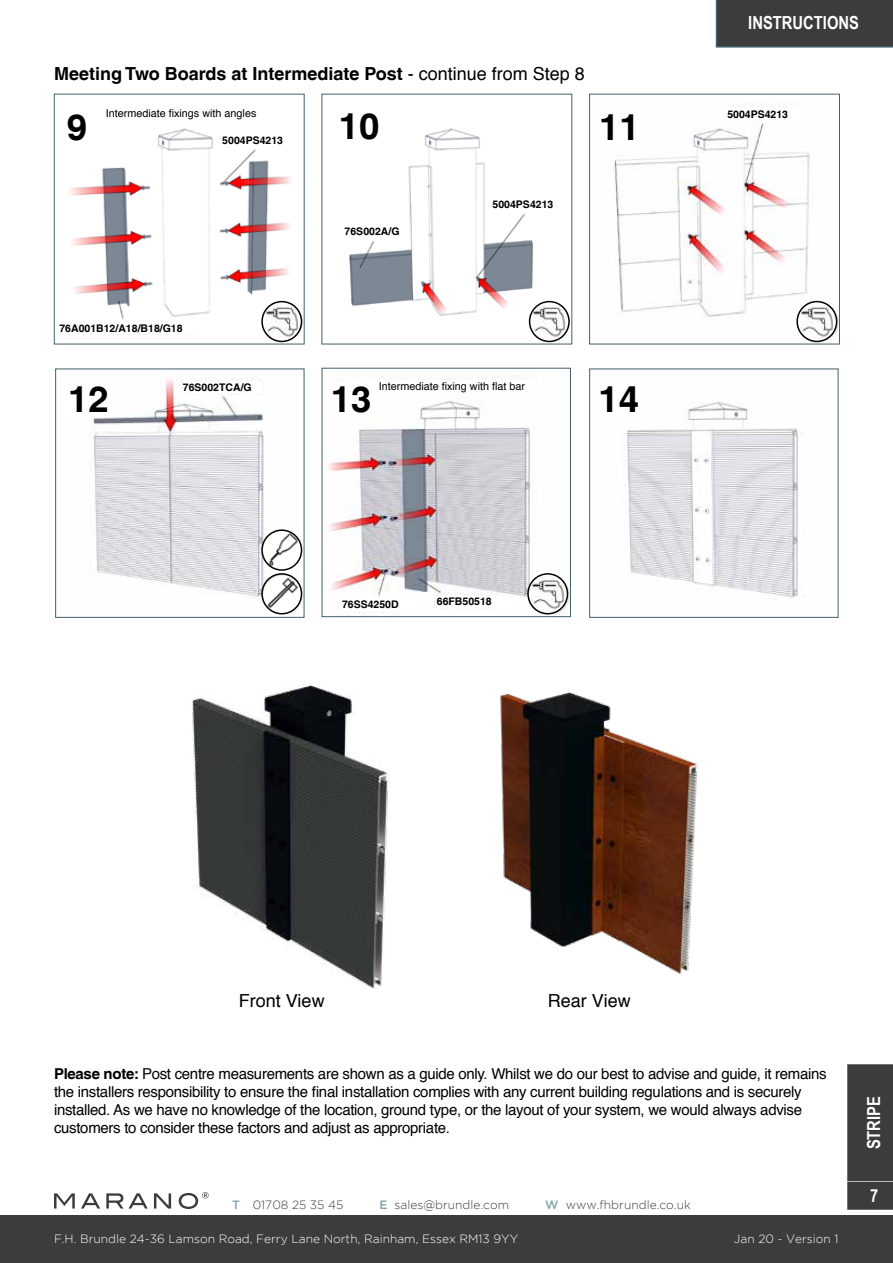
<style>
.page{position:relative;width:893px;height:1263px;background:#fff}
.page>*{position:absolute;margin:0;border:0;box-sizing:border-box;transform-origin:0 0}
.t1{font:700 36.45px "Helvetica LT";color:#000}
.t2{font:700 18px "Helvetica LT";color:#000}
.t3{font:700 18px "Arial Narrow";color:#fff}
.t4{font:18px "Helvetica";color:#000}
.t5{font:15px/18px "Helvetica";letter-spacing:-.02em;color:#000}
.t6{font:300 12px "Gotham";color:#fff}
.t7{font:300 12px "Gotham";color:#3c3c3b}
.t8{font:10.8px "Helvetica";color:#000}
.t9{font:700 10.5px "Helvetica LT";color:#000}
.s1{font-family:"Helvetica";font-weight:400}
.s2{font-family:"Helvetica LT";font-weight:700}
.s3{font-weight:500;color:#7ca4a7}
</style>
<div class="page">
<div style="left:847px;top:1064px;width:46px;height:146px;background:#3c3c3b"></div>
<div style="left:716px;top:0;width:177px;height:48px;background:#3c3c3b"></div>
<img style="left:611px;top:401px;width:190px;height:197px">
<div style="left:589px;top:369px;width:249px;height:249px;border:1px solid #45606f"></div>
<img style="left:328px;top:375px;width:241px;height:240px">
<div style="left:322px;top:368px;width:249px;height:249px;border:1px solid #45606f"></div>
<div style="left:370px;top:381px;width:164px;height:11px;background:#fff"></div>
<div style="left:342px;top:599px;width:78px;height:11px;background:#fff"></div>
<div style="left:437px;top:596px;width:78px;height:11px;background:#fff"></div>
<img style="left:68px;top:128px;width:223px;height:214px">
<div style="left:59px;top:322px;width:138px;height:12px;background:#fff"></div>
<div style="left:222px;top:135px;width:74px;height:11px;background:#fff"></div>
<img style="left:614px;top:103px;width:224px;height:239px">
<div style="left:589px;top:94px;width:251px;height:250px;border:1px solid #45606f"></div>
<div style="left:727px;top:108px;width:74px;height:12px;background:#fff"></div>
<img style="left:349px;top:128px;width:221px;height:214px">
<div style="left:493px;top:199px;width:73px;height:11px;background:#fff"></div>
<div style="left:345px;top:225px;width:61px;height:12px;background:#fff"></div>
<img style="left:90px;top:378px;width:212px;height:237px">
<div style="left:55px;top:369px;width:249px;height:249px;border:1px solid #45606f"></div>
<div style="left:183px;top:381px;width:78px;height:12px;background:#fff"></div>
<img style="left:262px;top:302px;width:40px;height:39px">
<div style="left:261px;top:301px;width:41px;height:41px;border:2px solid #020203;border-radius:50%"></div>
<img style="left:530px;top:302px;width:39px;height:39px">
<div style="left:529px;top:301px;width:41px;height:41px;border:2px solid #020203;border-radius:50%"></div>
<img style="left:528px;top:574px;width:39px;height:39px">
<div style="left:527px;top:573px;width:41px;height:41px;border:2px solid #020203;border-radius:50%"></div>
<img style="left:797px;top:302px;width:40px;height:39px">
<div style="left:796px;top:301px;width:41px;height:41px;border:2px solid #020203;border-radius:50%"></div>
<img style="left:262px;top:574px;width:40px;height:40px">
<div style="left:261px;top:573px;width:41px;height:41px;border:2px solid #020203;border-radius:50%"></div>
<img style="left:262px;top:530px;width:40px;height:40px;border-radius:20px">
<div style="left:261px;top:529px;width:41px;height:42px;border:2px solid #020203;border-radius:50%"></div>
<div style="left:64px;top:109px;width:33px;height:36px;background:#fff"></div>
<div style="left:335px;top:108px;width:50px;height:36px;background:#fff"></div>
<div style="left:595px;top:109px;width:50px;height:36px;background:#fff"></div>
<div style="left:64px;top:382px;width:50px;height:35px;background:#fff"></div>
<div style="left:327px;top:382px;width:50px;height:35px;background:#fff"></div>
<div style="left:594px;top:382px;width:50px;height:35px;background:#fff"></div>
<img style="left:500px;top:692px;width:199px;height:282px">
<img style="left:191px;top:684px;width:198px;height:305px">
<div style="left:0;top:1215px;width:893px;height:48px;background:#3c3c3b"></div>
<svg style="left:54px;top:1193px;width:21px;height:15px"></svg>
<svg style="left:81px;top:1193px;width:19px;height:15px"></svg>
<svg style="left:106px;top:1193px;width:42px;height:15px"></svg>
<svg style="left:154px;top:1193px;width:17px;height:15px"></svg>
<svg style="left:179px;top:1192px;width:30px;height:17px"></svg>
<p class="t2" style="left:54px;top:63px;width:532px">Meeting Two Boards at Intermediate Post <span class="s1">- continue from Step 8</span></p>
<p class="t8" style="left:106px;top:104px;width:152px">Intermediate fixings with angles</p>
<h1 class="t1" style="left:67px;top:105px;width:22px">9</h1>
<h1 class="t1" style="left:339px;top:104px;width:42px">10</h1>
<h1 class="t1" style="left:599px;top:105px;width:42px">11</h1>
<p class="t9" style="left:222px;top:134px;width:62px">5004PS4213</p>
<p class="t9" style="left:59px;top:322px;width:125px">76A001B12/A18/B18/G18</p>
<p class="t9" style="left:345px;top:225px;width:56px">76S002A/G</p>
<p class="t9" style="left:493px;top:198px;width:62px">5004PS4213</p>
<p class="t8" style="left:379px;top:378px;width:148px">Intermediate fixing with flat bar</p>
<p class="t9" style="left:183px;top:381px;width:70px">76S002TCA/G</p>
<h1 class="t1" style="left:68px;top:377px;width:42px">12</h1>
<h1 class="t1" style="left:331px;top:377px;width:42px">13</h1>
<h1 class="t1" style="left:598px;top:377px;width:42px">14</h1>
<p class="t9" style="left:342px;top:598px;width:58px">76SS4250D</p>
<p class="t9" style="left:437px;top:595px;width:56px">66FB50518</p>
<p class="t3" style="left:748px;top:9px;width:112px">INSTRUCTIONS</p>
<p class="t9" style="left:727px;top:108px;width:62px">5004PS4213</p>
<p class="t4" style="left:239px;top:987px;width:87px">Front View</p>
<p class="t4" style="left:548px;top:987px;width:84px">Rear View</p>
<p class="t5" style="left:54px;top:1065px;width:774px"><span class="s2">Please note:</span> Post centre measurements are shown as a guide only. Whilst we do our best to advise and guide, it remains the installers responsibility to ensure the final installation complies with any current building regulations and is securely installed. As we have no knowledge of the location, ground type, or the layout of your system, we would always advise customers to consider these factors and adjust as appropriate.</p>
<p class="t7" style="left:232px;top:1198px;width:113px"><span class="s3">T</span> 01708 25 35 45</p>
<p class="t7" style="left:379px;top:1198px;width:131px"><span class="s3">E</span> sales@brundle.com</p>
<p class="t7" style="left:545px;top:1198px;width:147px"><span class="s3">W</span> www.fhbrundle.co.uk</p>
<p class="t6" style="left:54px;top:1232px;width:466px">F.H. Brundle 24-36 Lamson Road, Ferry Lane North, Rainham, Essex RM13 9YY</p>
<p class="t6" style="left:734px;top:1232px;width:106px">Jan 20 - Version 1</p>
<p class="t3" style="left:860px;top:1149px;width:55px;rotate:-90deg">STRIPE</p>
<p class="t3" style="left:870px;top:1181px;width:10px">7</p>
</div>
